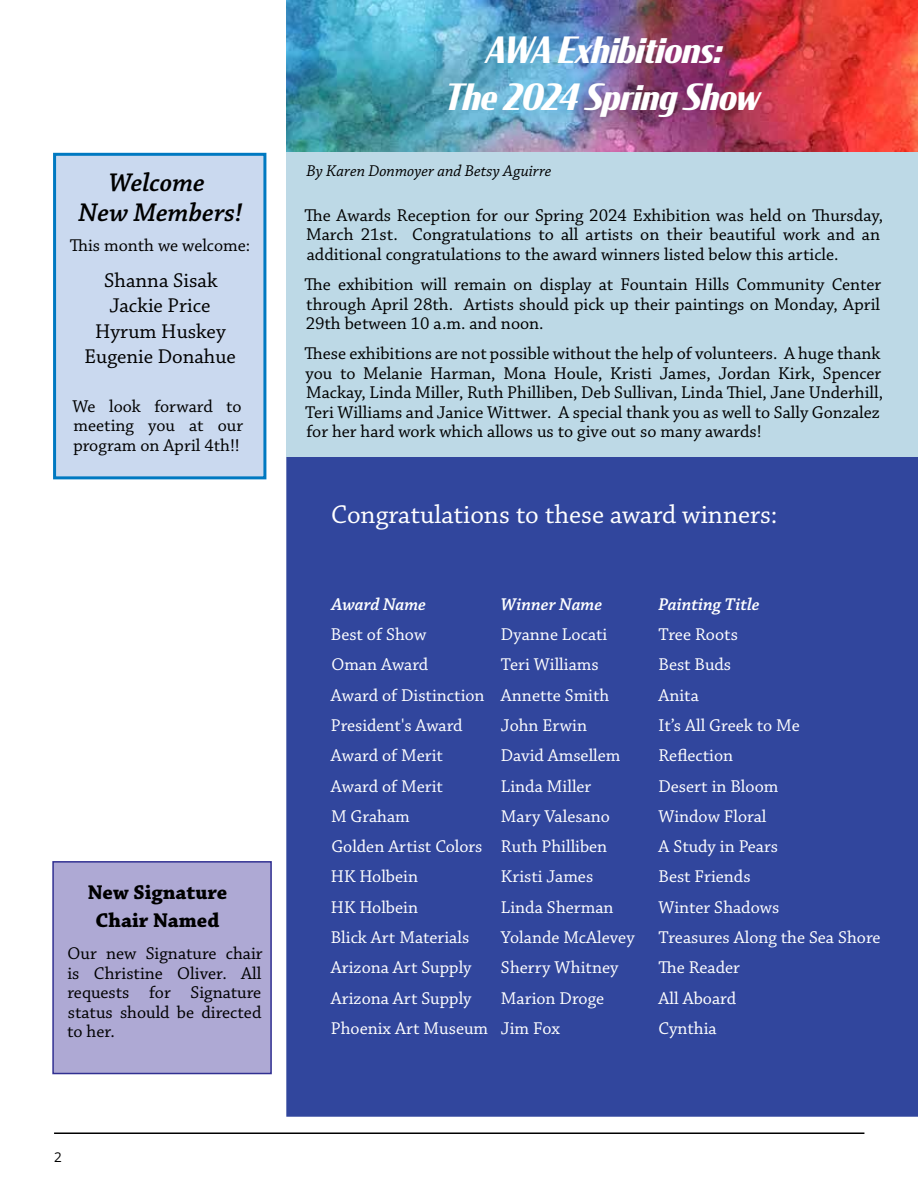
<style>
.page{position:relative;width:918px;height:1188px;background:#fff}
.page>*{position:absolute;margin:0;border:0;box-sizing:border-box;transform-origin:0 0}
.t1{font:italic 700 36px/46.5px "Condor Cond";color:#fff;text-align:center}
.t2{font:27px "Chaparral Pro";color:#fff}
.t3{font:italic 600 27px/30px "Chaparral Pro";color:#000;text-align:center}
.t4{font:21px/25.5px "Chaparral Pro";color:#000;text-align:center}
.t5{font:700 21px/27.3px "Chaparral Pro";color:#000;text-align:center}
.t6{font:18px/19.5px "Chaparral Pro";color:#000;text-align:justify}
.t7{font:18px "Chaparral Pro";color:#fff}
.t8{font:italic 600 18px "Chaparral Pro";color:#fff}
.t9{font:italic 16.5px "Chaparral Pro";color:#000}
.t10{font:13.5px "Open Sans";color:#000}
</style>
<div class="page">
<div style="left:52px;top:861px;width:220px;height:213px;background:#aea9d4;border:2px solid #313092"></div>
<div style="left:286px;top:457px;width:632px;height:660px;background:#31469d"></div>
<div style="left:286px;top:145px;width:632px;height:312px;background:#bdd9e6"></div>
<img style="left:286px;top:0;width:632px;height:151px">
<hr style="left:54px;top:1132px;width:810px;height:2px;background:#000">
<div style="left:53px;top:153px;width:213px;height:326px;background:#cad9ef;border:3px solid #0079c1"></div>
<h2 class="t3" style="left:79px;top:168px;width:165px">Welcome<br>New Members!</h2>
<p class="t6" style="left:70px;top:236px;width:182px">This month we welcome:</p>
<p class="t4" style="left:85px;top:268px;width:153px">Shanna Sisak<br>Jackie Price<br>Hyrum Huskey<br>Eugenie Donahue</p>
<p class="t6" style="left:72px;top:397px;width:172px">We look forward to meeting you at our program on April 4th!!</p>
<p class="t5" style="left:88px;top:880px;width:141px">New Signature<br>Chair Named</p>
<p class="t6" style="left:67px;top:944px;width:197px">Our new Signature chair is Christine Oliver. All requests for Signature status should be directed to her.</p>
<h1 class="t1" style="left:446px;top:26px;width:317px">AWA Exhibitions:<br>The 2024 Spring Show</h1>
<p class="t9" style="left:306px;top:162px;width:247px">By Karen Donmoyer and Betsy Aguirre</p>
<p class="t6" style="left:305px;top:206px;width:580px;text-align:left">The Awards Reception for our Spring 2024 Exhibition was held on Thursday,<br>March 21st. Congratulations to all artists on their beautiful work and an additional congratulations to the award winners listed below this article.</p>
<p class="t6" style="left:305px;top:275px;width:578px">The exhibition will remain on display at Fountain Hills Community Center through April 28th. Artists should pick up their paintings on Monday, April 29th between 10 a.m. and noon.</p>
<p class="t6" style="left:305px;top:345px;width:580px;text-align:left">These exhibitions are not possible without the help of volunteers. A huge thank you to Melanie Harman, Mona Houle, Kristi James, Jordan Kirk, Spencer Mackay, Linda Miller, Ruth Philliben, Deb Sullivan, Linda Thiel, Jane Underhill, Teri Williams and Janice Wittwer. A special thank you as well to Sally Gonzalez for her hard work which allows us to give out so many awards!</p>
<h2 class="t2" style="left:331px;top:500px;width:448px">Congratulations to these award winners:</h2>
<p class="t8" style="left:331px;top:594px;width:96px">Award Name</p>
<p class="t8" style="left:501px;top:594px;width:103px">Winner Name</p>
<p class="t8" style="left:658px;top:594px;width:103px">Painting Title</p>
<p class="t7" style="left:331px;top:624px;width:97px">Best of Show</p>
<p class="t7" style="left:501px;top:624px;width:108px">Dyanne Locati</p>
<p class="t7" style="left:658px;top:624px;width:81px">Tree Roots</p>
<p class="t7" style="left:331px;top:655px;width:98px">Oman Award</p>
<p class="t7" style="left:501px;top:655px;width:99px">Teri Williams</p>
<p class="t7" style="left:658px;top:655px;width:74px">Best Buds</p>
<p class="t7" style="left:331px;top:685px;width:280px">Award of Distinction Annette Smith</p>
<p class="t7" style="left:658px;top:685px;width:42px">Anita</p>
<p class="t7" style="left:331px;top:715px;width:133px">President's Award</p>
<p class="t7" style="left:501px;top:715px;width:88px">John Erwin</p>
<p class="t7" style="left:658px;top:715px;width:143px">It’s All Greek to Me</p>
<p class="t7" style="left:331px;top:746px;width:114px">Award of Merit</p>
<p class="t7" style="left:501px;top:746px;width:121px">David Amsellem</p>
<p class="t7" style="left:658px;top:746px;width:76px">Reflection</p>
<p class="t7" style="left:331px;top:776px;width:114px">Award of Merit</p>
<p class="t7" style="left:501px;top:776px;width:92px">Linda Miller</p>
<p class="t7" style="left:658px;top:776px;width:121px">Desert in Bloom</p>
<p class="t7" style="left:331px;top:806px;width:80px">M Graham</p>
<p class="t7" style="left:501px;top:806px;width:110px">Mary Valesano</p>
<p class="t7" style="left:658px;top:806px;width:109px">Window Floral</p>
<p class="t7" style="left:331px;top:837px;width:278px">Golden Artist Colors Ruth Philliben</p>
<p class="t7" style="left:658px;top:837px;width:121px">A Study in Pears</p>
<p class="t7" style="left:331px;top:867px;width:89px">HK Holbein</p>
<p class="t7" style="left:501px;top:867px;width:94px">Kristi James</p>
<p class="t7" style="left:658px;top:867px;width:94px">Best Friends</p>
<p class="t7" style="left:331px;top:897px;width:89px">HK Holbein</p>
<p class="t7" style="left:501px;top:897px;width:114px">Linda Sherman</p>
<p class="t7" style="left:658px;top:897px;width:122px">Winter Shadows</p>
<p class="t7" style="left:331px;top:927px;width:140px">Blick Art Materials</p>
<p class="t7" style="left:501px;top:927px;width:135px">Yolande McAlevey</p>
<p class="t7" style="left:658px;top:927px;width:224px">Treasures Along the Sea Shore</p>
<p class="t7" style="left:331px;top:958px;width:142px">Arizona Art Supply</p>
<p class="t7" style="left:501px;top:958px;width:119px">Sherry Whitney</p>
<p class="t7" style="left:658px;top:958px;width:83px">The Reader</p>
<p class="t7" style="left:331px;top:988px;width:142px">Arizona Art Supply</p>
<p class="t7" style="left:501px;top:988px;width:105px">Marion Droge</p>
<p class="t7" style="left:658px;top:988px;width:79px">All Aboard</p>
<p class="t7" style="left:331px;top:1018px;width:231px">Phoenix Art Museum Jim Fox</p>
<p class="t7" style="left:658px;top:1018px;width:60px">Cynthia</p>
<p class="t10" style="left:54px;top:1147px;width:9px">2</p>
</div>
